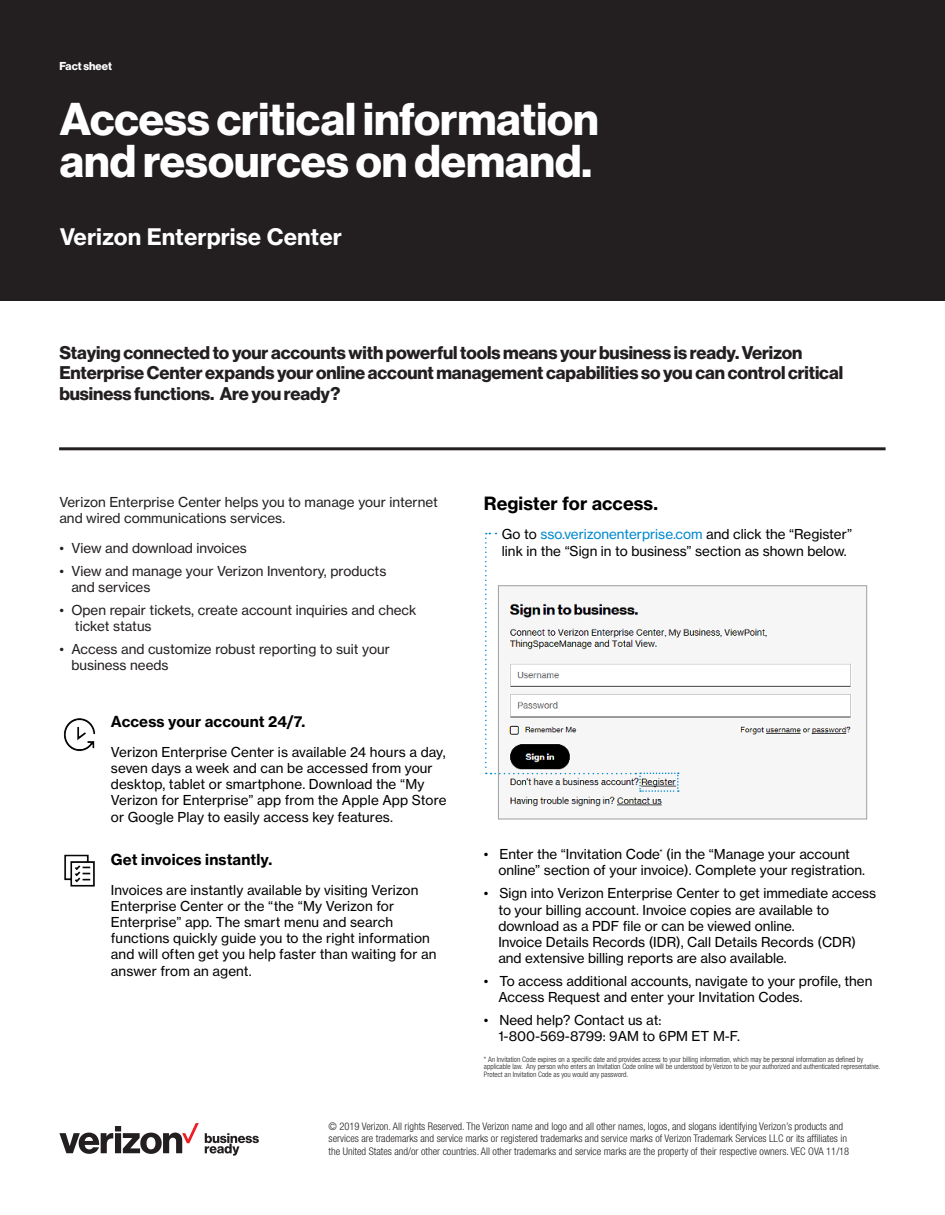
<style>
.page{position:relative;width:945px;height:1215px;background:#fff}
.page>*{position:absolute;margin:0;border:0;box-sizing:border-box;transform-origin:0 0}
.t1{font:45px/42.8px "N Haas Grotesk DS Std 75 Bd";color:#fff}
.t2{font:22.5px "N Haas Grotesk TX Std 75 Bd";color:#fff}
.t3{font:18px/20.7px "N Haas Grotesk DS Std 75 Bd";letter-spacing:-.005em;color:#231f20}
.t4{font:18px "N Haas Grotesk TX Std 75 Bd";color:#000}
.t5{font:15px "N Haas Grotesk TX Std 75 Bd";letter-spacing:.01em;color:#000}
.t6{font:13.5px/16.2px "N Haas Grotesk TX Std 55 Rg";color:#000}
.t7{font:13.5px/16.2px "N Haas Grotesk TX Std 55 Rg";color:#231f20}
.t8{font:11.25px "N Haas Grotesk DS Std 75 Bd";color:#fff}
.t9{font:300 condensed 10.5px/12.6px "Helvetica Neue LT Std";color:#231f20}
.t10{font:300 condensed 7.5px/7.6px "Helvetica Neue LT Std";color:#231f20}
.s1{color:#0089cf}
</style>
<div class="page">
<img style="left:63px;top:718px;width:33px;height:34px">
<img style="left:64px;top:854px;width:31px;height:33px">
<img style="left:510px;top:628px;width:341px;height:179px">
<div style="left:0;top:0;width:945px;height:301px;background:#231f20"></div>
<svg style="left:485px;top:533px;width:194px;height:259px"></svg>
<hr style="left:59px;top:447px;width:827px;height:3px;background:#231f20">
<svg style="left:59px;top:1123px;width:140px;height:31px"></svg>
<svg style="left:205px;top:1133px;width:54px;height:23px"></svg>
<p class="t8" style="left:59px;top:59px;width:54px">Fact sheet</p>
<p class="t1" style="left:60px;top:98px;width:541px">Access critical information and resources on demand.</p>
<p class="t2" style="left:60px;top:223px;width:284px">Verizon Enterprise Center</p>
<p class="t3" style="left:59px;top:342px;width:785px">Staying connected to your accounts with powerful tools means your business is ready. Verizon<br>Enterprise Center expands your online account management capabilities so you can control critical business functions. Are you ready?</p>
<p class="t7" style="left:59px;top:494px;width:380px">Verizon Enterprise Center helps you to manage your internet and wired communications services.</p>
<p class="t7" style="left:59px;top:540px;width:189px">• View and download invoices</p>
<p class="t7" style="left:71px;top:563px;width:317px;text-indent:-12px">• View and manage your Verizon Inventory, products and services</p>
<p class="t7" style="left:75px;top:602px;width:343px;text-indent:-16px">• Open repair tickets, create account inquiries and check ticket status</p>
<p class="t7" style="left:71px;top:641px;width:320px;text-indent:-12px">• Access and customize robust reporting to suit your business needs</p>
<p class="t5" style="left:111px;top:712px;width:196px">Access your account 24/7.</p>
<p class="t6" style="left:111px;top:744px;width:337px">Verizon Enterprise Center is available 24 hours a day, seven days a week and can be accessed from your desktop, tablet or smartphone. Download the “My Verizon for Enterprise” app from the Apple App Store or Google Play to easily access key features.</p>
<p class="t5" style="left:111px;top:850px;width:163px">Get invoices instantly.</p>
<p class="t6" style="left:111px;top:882px;width:327px">Invoices are instantly available by visiting Verizon Enterprise Center or the “the “My Verizon for Enterprise” app. The smart menu and search functions quickly guide you to the right information and will often get you help faster than waiting for an answer from an agent.</p>
<p class="t4" style="left:484px;top:492px;width:176px">Register for access.</p>
<p class="t6" style="left:502px;top:526px;width:352px">Go to <span class="s1">sso.verizonenterprise.com</span> and click the “Register” link in the “Sign in to business” section as shown below.</p>
<p class="t6" style="left:498px;top:846px;width:368px;text-indent:-14px">• Enter the “Invitation Code<sup>*</sup> (in the “Manage your account online” section of your invoice). Complete your registration.</p>
<p class="t6" style="left:498px;top:885px;width:379px;text-indent:-14px">• Sign into Verizon Enterprise Center to get immediate access to your billing account. Invoice copies are available to download as a PDF file or can be viewed online.<br>Invoice Details Records (IDR), Call Details Records (CDR) and extensive billing reports are also available.</p>
<p class="t6" style="left:498px;top:973px;width:376px;text-indent:-14px">• To access additional accounts, navigate to your profile, then<br>Access Request and enter your Invitation Codes.</p>
<p class="t6" style="left:498px;top:1012px;width:243px;text-indent:-14px">• Need help? Contact us at:<br>1-800-569-8799: 9AM to 6PM ET M-F.</p>
<p class="t10" style="left:484px;top:1055px;width:398px">* An Invitation Code expires on a specific date and provides access to your billing information, which may be personal information as defined by applicable law. Any person who enters an Invitation Code online will be understood by Verizon to be your authorized and authenticated representative.<br>Protect an Invitation Code as you would any password.</p>
<p class="t9" style="left:329px;top:1120px;width:522px">© 2019 Verizon. All rights Reserved. The Verizon name and logo and all other names, logos, and slogans identifying Verizon’s products and services are trademarks and service marks or registered trademarks and service marks of Verizon Trademark Services LLC or its affi liates in the United States and/or other countries. All other trademarks and service marks are the property of their respective owners. VEC OVA 11/18</p>
</div>
